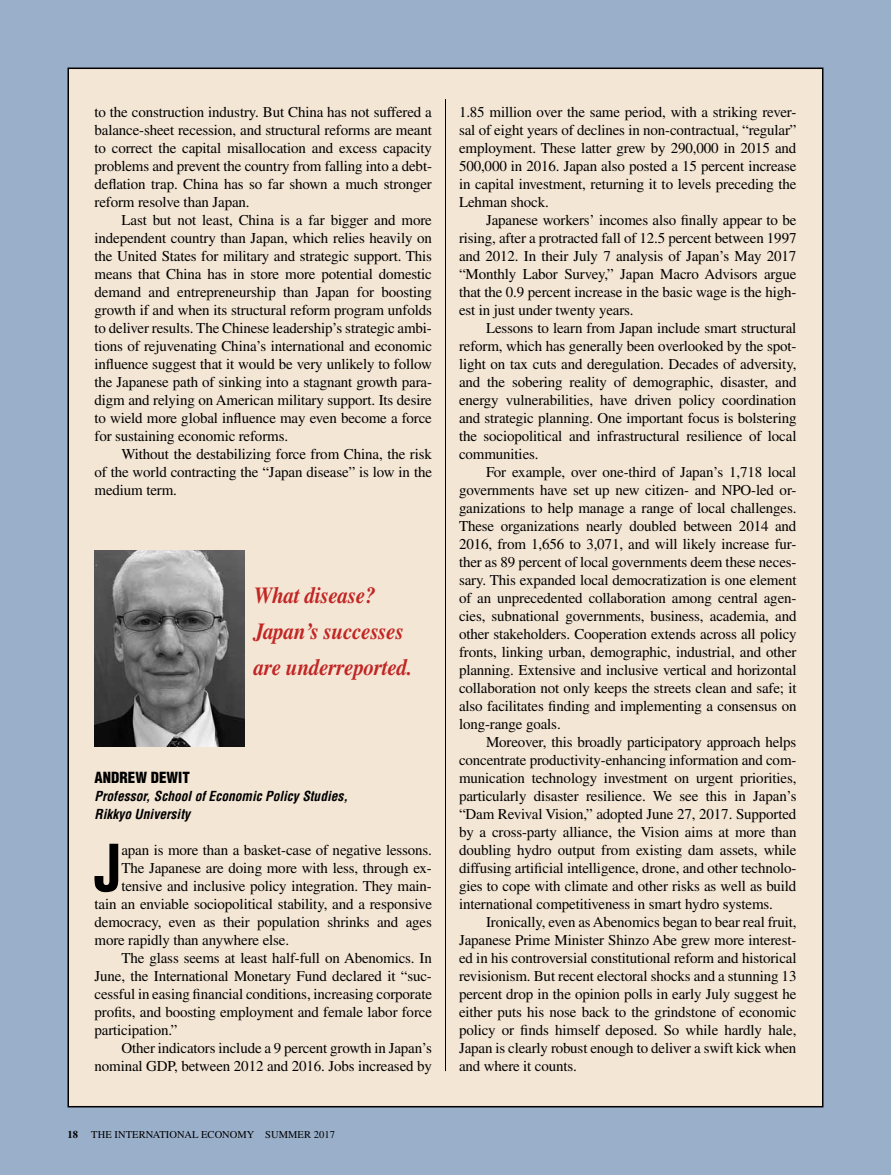
<style>
.page{position:relative;width:891px;height:1175px;background:#fff}
.page>*{position:absolute;margin:0;border:0;box-sizing:border-box;transform-origin:0 0}
.t1{font:700 condensed 63px "Helvetica LT Std";color:#000}
.t2{font:italic 700 23.1px/36px "Times LT Std";letter-spacing:-.01em;color:#c12624;scale:.91 1}
.t3{font:15px/18px "Times LT Std";letter-spacing:-.01em;color:#000;text-align:justify}
.t4{font:900 condensed 15px "Helvetica LT Std";color:#000}
.t5{font:italic 700 condensed 13.5px/18px "Helvetica LT Std";color:#000}
.t6{font:10.5px "Times LT Std";letter-spacing:.005em;color:#000}
.t7{font:700 10.5px "Times LT Std";color:#000}
</style>
<div class="page">
<div style="left:0;top:0;width:891px;height:1174px;background:#9aafca"></div>
<div style="left:68px;top:68px;width:755px;height:1038px;background:#f4e6d5"></div>
<hr style="left:445px;top:99px;width:1px;height:972px;background:#000">
<img style="left:94px;top:550px;width:150px;height:197px">
<p class="t3" style="left:94px;top:103px;width:339px">to the construction industry. But China has not suffered a balance-sheet recession, and structural reforms are meant to correct the capital misallocation and excess capacity problems and prevent the country from falling into a debt&shy;deflation trap. China has so far shown a much stronger reform resolve than Japan.</p>
<p class="t3" style="left:94px;top:211px;width:339px;text-indent:27px">Last but not least, China is a far bigger and more independent country than Japan, which relies heavily on the United States for military and strategic support. This means that China has in store more potential domestic demand and entrepreneurship than Japan for boosting growth if and when its structural reform program unfolds to deliver results. The Chinese leadership’s strategic ambi&shy;tions of rejuvenating China’s international and economic influence suggest that it would be very unlikely to follow the Japanese path of sinking into a stagnant growth para&shy;digm and relying on American military support. Its desire to wield more global influence may even become a force for sustaining economic reforms.</p>
<p class="t3" style="left:94px;top:445px;width:339px;text-indent:27px">Without the destabilizing force from China, the risk of the world contracting the “Japan disease” is low in the medium term.</p>
<h2 class="t2" style="left:254px;top:577px;width:176px">What disease?<br>Japan’s successes are underreported.</h2>
<p class="t4" style="left:94px;top:768px;width:94px">ANDREW DEWIT</p>
<p class="t5" style="left:94px;top:787px;width:255px">Professor, School of Economic Policy Studies,<br>Rikkyo University</p>
<h1 class="t1" style="left:94px;top:828px;width:29px">J</h1>
<p class="t3" style="left:121px;top:841px;width:312px">apan is more than a basket-case of negative lessons.</p>
<p class="t3" style="left:121px;top:859px;width:312px">The Japanese are doing more with less, through ex-</p>
<p class="t3" style="left:121px;top:877px;width:312px">tensive and inclusive policy integration. They main-</p>
<p class="t3" style="left:95px;top:895px;width:339px">tain an enviable sociopolitical stability, and a responsive</p>
<p class="t3" style="left:95px;top:913px;width:339px">democracy, even as their population shrinks and ages</p>
<p class="t3" style="left:95px;top:931px;width:196px">more rapidly than anywhere else.</p>
<p class="t3" style="left:122px;top:949px;width:312px">The glass seems at least half-full on Abenomics. In</p>
<p class="t3" style="left:95px;top:967px;width:339px">June, the International Monetary Fund declared it “suc-</p>
<p class="t3" style="left:95px;top:985px;width:339px">cessful in easing financial conditions, increasing corporate</p>
<p class="t3" style="left:95px;top:1003px;width:339px">profits, and boosting employment and female labor force</p>
<p class="t3" style="left:95px;top:1021px;width:85px">participation.”</p>
<p class="t3" style="left:122px;top:1039px;width:312px">Other indicators include a 9 percent growth in Japan’s</p>
<p class="t3" style="left:95px;top:1057px;width:339px">nominal GDP, between 2012 and 2016. Jobs increased by</p>
<p class="t7" style="left:68px;top:1128px;width:12px">18</p>
<p class="t6" style="left:91px;top:1128px;width:245px">The International Economy Summer 2017</p>
<p class="t3" style="left:459px;top:103px;width:339px">1.85 million over the same period, with a striking rever&shy;sal of eight years of declines in non-contractual, “regular” employment. These latter grew by 290,000 in 2015 and 500,000 in 2016. Japan also posted a 15 percent increase in capital investment, returning it to levels preceding the Lehman shock.</p>
<p class="t3" style="left:459px;top:211px;width:339px;text-indent:27px">Japanese workers’ incomes also finally appear to be rising, after a protracted fall of 12.5 percent between 1997 and 2012. In their July 7 analysis of Japan’s May 2017 “Monthly Labor Survey,” Japan Macro Advisors argue that the 0.9 percent increase in the basic wage is the high&shy;est in just under twenty years.</p>
<p class="t3" style="left:459px;top:319px;width:339px;text-indent:27px">Lessons to learn from Japan include smart structural reform, which has generally been overlooked by the spot&shy;light on tax cuts and deregulation. Decades of adversity, and the sobering reality of demographic, disaster, and energy vulnerabilities, have driven policy coordination and strategic planning. One important focus is bolstering the sociopolitical and infrastructural resilience of local communities.</p>
<p class="t3" style="left:459px;top:463px;width:339px;text-indent:27px">For example, over one-third of Japan’s 1,718 local governments have set up new citizen- and NPO-led or&shy;ganizations to help manage a range of local challenges.<br>These organizations nearly doubled between 2014 and 2016, from 1,656 to 3,071, and will likely increase fur&shy;ther as 89 percent of local governments deem these neces&shy;sary. This expanded local democratization is one element of an unprecedented collaboration among central agen&shy;cies, subnational governments, business, academia, and other stakeholders. Cooperation extends across all policy fronts, linking urban, demographic, industrial, and other planning. Extensive and inclusive vertical and horizontal collaboration not only keeps the streets clean and safe; it also facilitates finding and implementing a consensus on long-range goals.</p>
<p class="t3" style="left:459px;top:733px;width:339px;text-indent:27px">Moreover, this broadly participatory approach helps concentrate productivity-enhancing information and com&shy;munication technology investment on urgent priorities, particularly disaster resilience. We see this in Japan’s “Dam Revival Vision,” adopted June 27, 2017. Supported by a cross-party alliance, the Vision aims at more than doubling hydro output from existing dam assets, while diffusing artificial intelligence, drone, and other technolo&shy;gies to cope with climate and other risks as well as build international competitiveness in smart hydro systems.</p>
<p class="t3" style="left:459px;top:913px;width:339px;text-indent:27px">Ironically, even as Abenomics began to bear real fruit, Japanese Prime Minister Shinzo Abe grew more interest&shy;ed in his controversial constitutional reform and historical revisionism. But recent electoral shocks and a stunning 13 percent drop in the opinion polls in early July suggest he either puts his nose back to the grindstone of economic policy or finds himself deposed. So while hardly hale, Japan is clearly robust enough to deliver a swift kick when and where it counts.</p>
</div>
